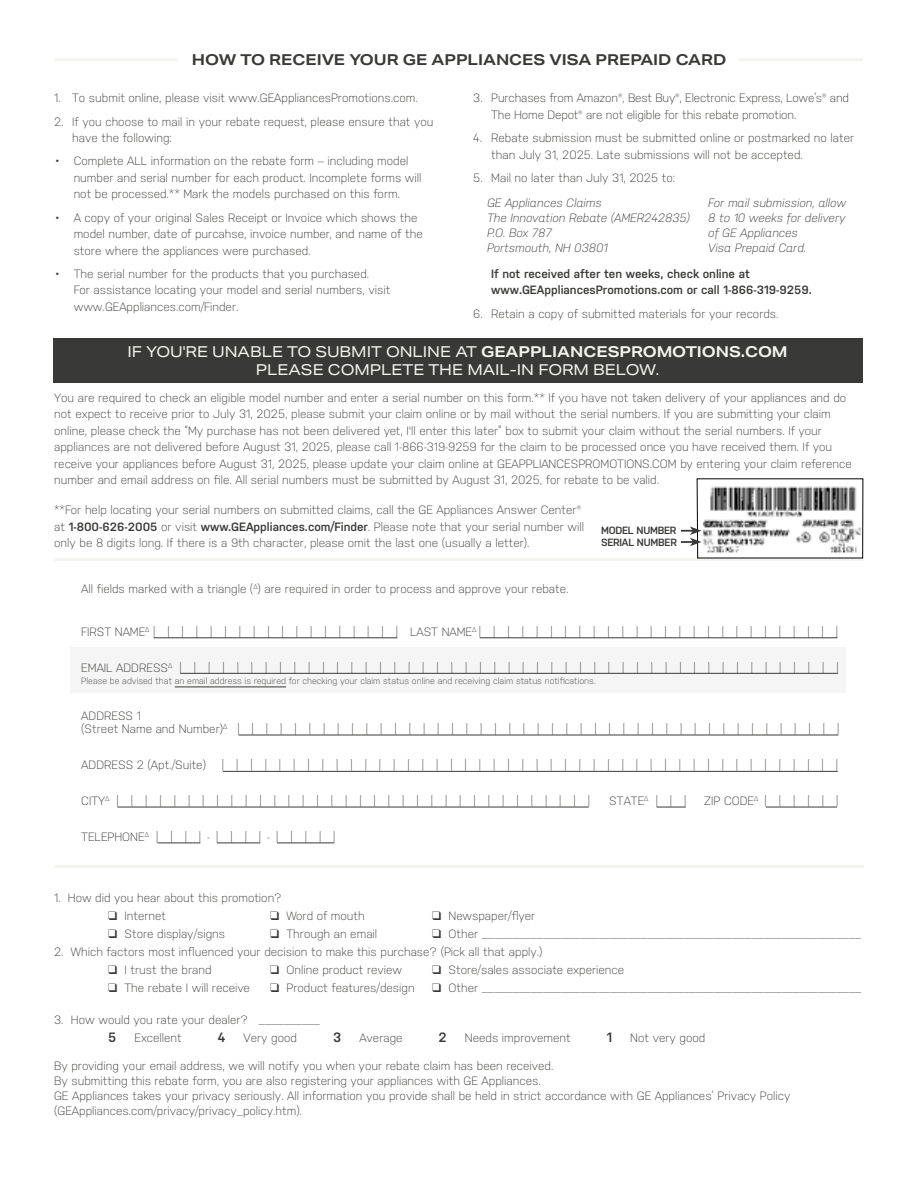
<style>
.page{position:relative;width:918px;height:1188px;background:#fff}
.page>*{position:absolute;margin:0;border:0;box-sizing:border-box;transform-origin:0 0}
.t1{font:15px/18px "Aktiv Grotesk Ex";color:#f4f3ef;text-align:center}
.t2{font:700 15px "Aktiv Grotesk Ex";color:#393a37}
.t3{font:600 13.5px "Nudista";color:#393a37}
.t4{font:300 12px/16.5px "Nudista";color:#393a37}
.t5{font:italic 300 12px/15px "Nudista";color:#393a37}
.t6{font:600 12px/16.5px "Nudista";color:#393a37}
.t7{font:600 10.5px/12px "Nudista";letter-spacing:-.02em;color:#393a37}
.t8{font:300 9px "Nudista";color:#393a37}
.s1{font-weight:700}
.s2{font-weight:600}
</style>
<div class="page">
<div style="left:71px;top:647px;width:775px;height:46px;background:#f5f5f5"></div>
<hr style="left:175px;top:687px;width:111px;height:1px;background:#393a37">
<hr style="left:766px;top:807px;width:71px;height:1px;background:#393a37">
<hr style="left:154px;top:638px;width:243px;height:1px;background:#393a37">
<hr style="left:180px;top:673px;width:658px;height:1px;background:#393a37">
<hr style="left:238px;top:735px;width:600px;height:1px;background:#393a37">
<hr style="left:223px;top:771px;width:615px;height:1px;background:#393a37">
<hr style="left:117px;top:807px;width:472px;height:1px;background:#393a37">
<hr style="left:157px;top:843px;width:43px;height:1px;background:#393a37">
<hr style="left:217px;top:843px;width:43px;height:1px;background:#393a37">
<hr style="left:277px;top:843px;width:57px;height:1px;background:#393a37">
<svg style="left:657px;top:807px;width:29px;height:1px"></svg>
<hr style="left:480px;top:638px;width:357px;height:1px;background:#393a37">
<div style="left:53px;top:338px;width:810px;height:44px;background:#393a37"></div>
<hr style="left:54px;top:58px;width:124px;height:3px;background:#f4f3ef">
<hr style="left:739px;top:58px;width:124px;height:3px;background:#f4f3ef">
<hr style="left:54px;top:865px;width:810px;height:3px;background:#f4f3ef">
<hr style="left:54px;top:558px;width:810px;height:3px;background:#f4f3ef">
<svg style="left:681px;top:478px;width:183px;height:81px"></svg>
<p class="t2" style="left:192px;top:50px;width:536px">HOW TO RECEIVE YOUR GE APPLIANCES VISA PREPAID CARD</p>
<p class="t4" style="left:54px;top:90px;width:365px">1. To submit online, please visit www.GEAppliancesPromotions.com.</p>
<p class="t4" style="left:72px;top:113px;width:363px;text-indent:-18px">2. If you choose to mail in your rebate request, please ensure that you have the following:</p>
<p class="t4" style="left:74px;top:153px;width:349px;text-indent:-18px">• Complete ALL information on the rebate form – including model number and serial number for each product. Incomplete forms will not be processed.** Mark the models purchased on this form.</p>
<p class="t4" style="left:74px;top:209px;width:351px;text-indent:-18px">• A copy of your original Sales Receipt or Invoice which shows the model number, date of purcahse, invoice number, and name of the store where the appliances were purchased.</p>
<p class="t4" style="left:74px;top:265px;width:318px;text-indent:-18px">• The serial number for the products that you purchased.<br>For assistance locating your model and serial numbers, visit www.GEAppliances.com/Finder.</p>
<p class="t4" style="left:491px;top:90px;width:359px;text-indent:-18px">3. Purchases from Amazon®, Best Buy®, Electronic Express, Lowe’s® and<br>The Home Depot® are not eligible for this rebate promotion.</p>
<p class="t4" style="left:491px;top:129px;width:364px;text-indent:-18px">4. Rebate submission must be submitted online or postmarked no later than July 31, 2025. Late submissions will not be accepted.</p>
<p class="t4" style="left:473px;top:169px;width:203px">5. Mail no later than July 31, 2025 to:</p>
<p class="t5" style="left:487px;top:196px;width:204px">GE Appliances Claims<br>The Innovation Rebate (AMER242835)<br>P.O. Box 787<br>Portsmouth, NH 03801</p>
<p class="t5" style="left:708px;top:196px;width:139px">For mail submission, allow<br>8 to 10 weeks for delivery of GE Appliances<br>Visa Prepaid Card.</p>
<p class="t6" style="left:491px;top:265px;width:322px">If not received after ten weeks, check online at www.GEAppliancesPromotions.com or call 1-866-319-9259.</p>
<p class="t4" style="left:473px;top:305px;width:307px">6. Retain a copy of submitted materials for your records.</p>
<p class="t1" style="left:128px;top:342px;width:662px">IF YOU'RE UNABLE TO SUBMIT ONLINE AT <span class="s1">GEAPPLIANCESPROMOTIONS.COM<br></span>PLEASE COMPLETE THE MAIL-IN FORM BELOW.</p>
<p class="t4" style="left:54px;top:389px;width:799px">You are required to check an eligible model number and enter a serial number on this form.** If you have not taken delivery of your appliances and do not expect to receive prior to July 31, 2025, please submit your claim online or by mail without the serial numbers. If you are submitting your claim online, please check the “My purchase has not been delivered yet, I'll enter this later” box to submit your claim without the serial numbers. If your appliances are not delivered before August 31, 2025, please call 1-866-319-9259 for the claim to be processed once you have received them. If you receive your appliances before August 31, 2025, please update your claim online at GEAPPLIANCESPROMOTIONS.COM by entering your claim reference number and email address on file. All serial numbers must be submitted by August 31, 2025, for rebate to be valid.</p>
<p class="t4" style="left:54px;top:502px;width:531px">**For help locating your serial numbers on submitted claims, call the GE Appliances Answer Center® at <span class="s2">1-800-626-2005</span> or visit <span class="s2">www.GEAppliances.com/Finder</span>. Please note that your serial number will only be 8 digits long. If there is a 9th character, please omit the last one (usually a letter).</p>
<p class="t7" style="left:601px;top:524px;width:77px">MODEL NUMBER<br>SERIAL NUMBER</p>
<p class="t4" style="left:81px;top:581px;width:489px">All fields marked with a triangle (<sup>∆</sup>) are required in order to process and approve your rebate.</p>
<p class="t4" style="left:81px;top:623px;width:758px">FIRST NAME<sup>∆</sup> ||||||||||||||||||LAST NAME<sup>∆</sup> ||||||||||||||||||||||||||</p>
<p class="t4" style="left:81px;top:659px;width:759px">EMAIL ADDRESS<sup>∆</sup> |||||||||||||||||||||||||||||||||||||||||||||||</p>
<p class="t8" style="left:81px;top:676px;width:516px">Please be advised that an email address is required for checking your claim status online and receiving claim status notifications.</p>
<p class="t4" style="left:81px;top:709px;width:760px;line-height:13.5px">ADDRESS 1<br>(Street Name and Number)<sup>∆</sup> |||||||||||||||||||||||||||||||||||||||||||</p>
<p class="t4" style="left:81px;top:757px;width:126px">ADDRESS 2 (Apt./Suite)</p>
<p class="t4" style="left:222px;top:757px;width:618px">||||||||||||||||||||||||||||||||||||||||||||</p>
<p class="t4" style="left:81px;top:793px;width:510px">CITY<sup>∆</sup> ||||||||||||||||||||||||||||||||||</p>
<p class="t4" style="left:609px;top:793px;width:79px">STATE<sup>∆</sup> | | |</p>
<p class="t4" style="left:704px;top:793px;width:136px">ZIP CODE<sup>∆</sup> | | | | | |</p>
<p class="t4" style="left:81px;top:829px;width:256px">TELEPHONE<sup>∆</sup> | | | |-| | | |-| | | | |</p>
<p class="t4" style="left:54px;top:890px;width:229px">1. How did you hear about this promotion?</p>
<p class="t4" style="left:108px;top:908px;width:59px">❑ Internet</p>
<p class="t4" style="left:270px;top:908px;width:96px">❑ Word of mouth</p>
<p class="t4" style="left:432px;top:908px;width:105px">❑ Newspaper/flyer</p>
<p class="t4" style="left:108px;top:926px;width:119px">❑ Store display/signs</p>
<p class="t4" style="left:270px;top:926px;width:109px">❑ Through an email</p>
<p class="t4" style="left:432px;top:926px;width:431px">❑ Other ______________________________________________________________</p>
<p class="t4" style="left:54px;top:944px;width:490px">2. Which factors most influenced your decision to make this purchase? (Pick all that apply.)</p>
<p class="t4" style="left:108px;top:962px;width:105px">❑ I trust the brand</p>
<p class="t4" style="left:270px;top:962px;width:134px">❑ Online product review</p>
<p class="t4" style="left:432px;top:962px;width:194px">❑ Store/sales associate experience</p>
<p class="t4" style="left:108px;top:980px;width:143px">❑ The rebate I will receive</p>
<p class="t4" style="left:270px;top:980px;width:146px">❑ Product features/design</p>
<p class="t4" style="left:432px;top:980px;width:431px">❑ Other ______________________________________________________________</p>
<p class="t4" style="left:54px;top:1011px;width:267px">3. How would you rate your dealer? __________</p>
<p class="t3" style="left:108px;top:1029px;width:10px">5</p>
<p class="t4" style="left:134px;top:1029px;width:49px">Excellent</p>
<p class="t3" style="left:218px;top:1029px;width:9px">4</p>
<p class="t4" style="left:244px;top:1029px;width:55px">Very good</p>
<p class="t3" style="left:333px;top:1029px;width:10px">3</p>
<p class="t4" style="left:359px;top:1029px;width:45px">Average</p>
<p class="t3" style="left:439px;top:1029px;width:10px">2</p>
<p class="t4" style="left:465px;top:1029px;width:108px">Needs improvement</p>
<p class="t3" style="left:607px;top:1029px;width:7px">1</p>
<p class="t4" style="left:630px;top:1029px;width:77px">Not very good</p>
<p class="t4" style="left:54px;top:1058px;width:738px;line-height:15px">By providing your email address, we will notify you when your rebate claim has been received.<br>By submitting this rebate form, you are also registering your appliances with GE Appliances.<br>GE Appliances takes your privacy seriously. All information you provide shall be held in strict accordance with GE Appliances’ Privacy Policy (GEAppliances.com/privacy/privacy_policy.htm).</p>
</div>
